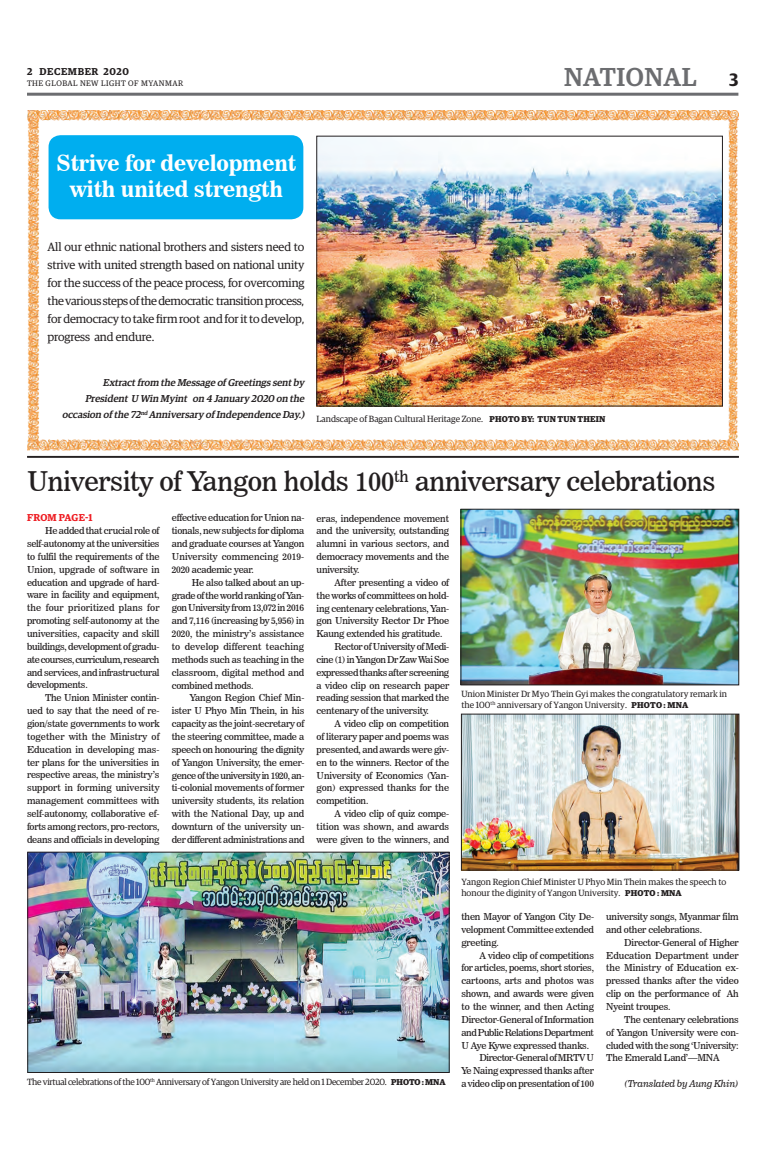
<style>
.page{position:relative;width:773px;height:1152px;background:#fff}
.page>*{position:absolute;margin:0;border:0;box-sizing:border-box;transform-origin:0 0}
.t1{font:27px "News 706 BT Roman C";letter-spacing:-.01em;color:#231f20}
.t2{font:500 26px "Guardian Egyp";letter-spacing:.02em;color:#6c6d70}
.t3{font:22px/26.4px "News 706 BT Bold C";letter-spacing:-.01em;color:#fff;text-align:center}
.t4{font:12px/18px "Guardian Egyp";letter-spacing:-.01em;color:#231f20;text-align:justify}
.t5{font:italic 500 10px/16px "Guardian Egyp";color:#231f20;text-align:right}
.t6{font:600 10px "Guardian Egyp";letter-spacing:.06em;color:#231f20}
.t7{font:600 10px "Guardian Egyp";letter-spacing:.01em;color:#ee1d23}
.t8{font:9.5px/12.9px "News 706 BT Roman C";letter-spacing:-.02em;color:#231f20;text-align:justify}
.t9{font:9.5px "News 706 BT Roman C";letter-spacing:-.04em;color:#231f20}
.t10{font:9.5px "News 706 BT Roman C";color:#231f20}
.t11{font:9.5px "News 706 BT Italic C";letter-spacing:-.01em;color:#231f20}
.t12{font:9px/10.8px "Guardian Egyp";color:#231f20}
.t13{font:9px "Guardian Egyp";letter-spacing:-.025em;color:#231f20}
.t14{font:8px "Guardian Egyp";letter-spacing:.06em;color:#231f20}
.s1{font-weight:600;font-size:18px;color:#231f20}
.s2{font-weight:700;font-size:8.5px}
</style>
<div class="page">
<hr style="left:27px;top:93px;width:711px;height:3px;background:#6c6d70">
<hr style="left:27px;top:456px;width:711px;height:1px;background:#231f20">
<hr style="left:27px;top:457px;width:711px;height:1px;background:#231f20">
<img style="left:27px;top:110px;width:711px;height:341px">
<img style="left:463px;top:716px;width:274px;height:152px">
<div style="left:461px;top:714px;width:278px;height:156px;border:1px solid #231f20"></div>
<img style="left:463px;top:511px;width:273px;height:172px">
<div style="left:461px;top:509px;width:277px;height:176px;border:1px solid #231f20"></div>
<img style="left:30px;top:854px;width:417px;height:217px">
<div style="left:28px;top:852px;width:421px;height:221px;border:1px solid #231f20"></div>
<img style="left:318px;top:138px;width:402px;height:266px">
<p class="t6" style="left:27px;top:64px;width:103px">2 DECEMBER 2020</p>
<p class="t14" style="left:27px;top:78px;width:158px">THE GLOBAL NEW LIGHT OF MYANMAR</p>
<h2 class="t2" style="left:564px;top:59px;width:176px">NATIONAL <span class="s1">3</span></h2>
<h3 class="t3" style="left:57px;top:150px;width:241px">Strive for development with united strength</h3>
<p class="t4" style="left:48px;top:237px;width:258px">All our ethnic national brothers and sisters need to strive with united strength based on national unity for the success of the peace process, for overcoming the various steps of the democratic transition process, for democracy to take firm root and for it to develop, progress and endure.</p>
<p class="t5" style="left:62px;top:374px;width:246px">Extractfrom the Message ofGreetings sentby<br>President U Win Myint on 4 January 2020 on the occasion ofthe 72<sup>nd</sup> Anniversary ofIndependence Day.)</p>
<p class="t12" style="left:316px;top:413px;width:290px">Landscape of Bagan Cultural Heritage Zone. <span class="s2">PHOTO BY: TUN TUN THEIN</span></p>
<h1 class="t1" style="left:27px;top:465px;width:690px">University of Yangon holds 100<sup>th</sup> anniversary celebrations</h1>
<p class="t7" style="left:27px;top:510px;width:67px">FROM PAGE-1</p>
<p class="t8" style="left:27px;top:524px;width:134px;text-indent:18px">He added that crucial role of self-autonomy at the universities to fulfil the requirements of the Union, upgrade of software in education and upgrade of hard&shy;ware in facility and equipment, the four prioritized plans for promoting self-autonomy at the universities, capacity and skill buildings, development of gradu&shy;ate courses, curriculum, research and services, and infrastructural developments.</p>
<p class="t8" style="left:27px;top:691px;width:134px;text-indent:18px">The Union Minister contin&shy;ued to say that the need of re&shy;gion/state governments to work together with the Ministry of Education in developing mas&shy;ter plans for the universities in respective areas, the ministry’s support in forming university management committees with self-autonomy, collaborative ef&shy;forts among rectors, pro-rectors, deans and officials in developing</p>
<p class="t8" style="left:172px;top:512px;width:134px">effective education for Union na&shy;tionals, new subjects for diploma and graduate courses at Yangon University commencing 2019- 2020 academic year.</p>
<p class="t8" style="left:172px;top:576px;width:134px;text-indent:20px">He also talked about an up&shy;grade of the world ranking of Yan&shy;gon University from 13,072 in 2016 and 7,116 (increasing by 5,956) in 2020, the ministry’s assistance to develop different teaching methods such as teaching in the classroom, digital method and combined methods.</p>
<p class="t8" style="left:172px;top:692px;width:134px;text-indent:18px">Yangon Region Chief Min&shy;ister U Phyo Min Thein, in his capacity as the joint-secretary of the steering committee, made a speech on honouring the dignity of Yangon University, the emer&shy;gence of the university in 1920, an&shy;ti-colonial movements of former university students, its relation with the National Day, up and downturn of the university un&shy;der different administrations and</p>
<p class="t8" style="left:316px;top:512px;width:134px">eras, independence movement and the university, outstanding alumni in various sectors, and democracy movements and the university.</p>
<p class="t8" style="left:334px;top:576px;width:116px">After presenting a video of</p>
<p class="t8" style="left:316px;top:589px;width:134px">the works of committees on hold-</p>
<p class="t8" style="left:316px;top:602px;width:134px">ing centenary celebrations, Yan-</p>
<p class="t8" style="left:316px;top:614px;width:134px">gon University Rector Dr Phoe</p>
<p class="t8" style="left:316px;top:627px;width:127px">Kaung extended his gratitude.</p>
<p class="t8" style="left:334px;top:640px;width:116px">Rector of University of Medi-</p>
<p class="t9" style="left:316px;top:654px;width:134px">cine (1) in Yangon Dr Zaw Wai Soe</p>
<p class="t8" style="left:316px;top:666px;width:134px">expressed thanks after screening</p>
<p class="t8" style="left:316px;top:679px;width:134px">a video clip on research paper</p>
<p class="t8" style="left:316px;top:692px;width:134px">reading session that marked the</p>
<p class="t8" style="left:316px;top:704px;width:114px">centenary of the university.</p>
<p class="t8" style="left:334px;top:717px;width:116px">A video clip on competition</p>
<p class="t8" style="left:316px;top:730px;width:134px">of literary paper and poems was</p>
<p class="t8" style="left:316px;top:743px;width:134px">presented, and awards were giv-</p>
<p class="t8" style="left:316px;top:756px;width:134px">en to the winners. Rector of the</p>
<p class="t8" style="left:316px;top:769px;width:134px">University of Economics (Yan-</p>
<p class="t8" style="left:316px;top:782px;width:134px">gon) expressed thanks for the</p>
<p class="t8" style="left:316px;top:794px;width:53px">competition.</p>
<p class="t8" style="left:334px;top:807px;width:116px">A video clip of quiz compe-</p>
<p class="t10" style="left:316px;top:821px;width:134px">tition was shown, and awards</p>
<p class="t8" style="left:316px;top:833px;width:134px">were given to the winners, and</p>
<p class="t12" style="left:461px;top:688px;width:267px">Union Minister Dr Myo Thein Gyi makes the congratulatory remark in the 100<sup>th</sup> anniversary of Yangon University. <span class="s2">PHOTO : MNA</span></p>
<p class="t13" style="left:27px;top:1076px;width:420px">The virtual celebrations of the 100<sup>th</sup> Anniversary of Yangon University are held on 1 December 2020. <span class="s2">PHOTO : MNA</span></p>
<p class="t12" style="left:461px;top:876px;width:266px">Yangon Region Chief Minister U Phyo Min Thein makes the speech to honour the diginity of Yangon University. <span class="s2">PHOTO : MNA</span></p>
<p class="t8" style="left:461px;top:910px;width:134px">then Mayor of Yangon City De&shy;velopment Committee extended greeting.</p>
<p class="t8" style="left:479px;top:949px;width:116px">A video clip of competitions</p>
<p class="t8" style="left:461px;top:961px;width:134px">for articles, poems, short stories,</p>
<p class="t8" style="left:461px;top:974px;width:134px">cartoons, arts and photos was</p>
<p class="t8" style="left:461px;top:987px;width:134px">shown, and awards were given</p>
<p class="t8" style="left:461px;top:1000px;width:134px">to the winner, and then Acting</p>
<p class="t8" style="left:461px;top:1013px;width:134px">Director-General of Information</p>
<p class="t9" style="left:461px;top:1027px;width:134px">and Public Relations Department</p>
<p class="t8" style="left:461px;top:1039px;width:129px">U Aye Kywe expressed thanks.</p>
<p class="t9" style="left:479px;top:1052px;width:116px">Director-General of MRTV U</p>
<p class="t8" style="left:461px;top:1064px;width:134px">Ye Naing expressed thanks after</p>
<p class="t8" style="left:461px;top:1077px;width:134px">a video clip on presentation of 100</p>
<p class="t8" style="left:606px;top:910px;width:134px">university songs, Myanmar film and other celebrations.</p>
<p class="t8" style="left:606px;top:936px;width:134px;text-indent:18px">Director-General of Higher Education Department under the Ministry of Education ex&shy;pressed thanks after the video clip on the performance of Ah Nyeint troupes.</p>
<p class="t8" style="left:606px;top:1013px;width:134px;text-indent:18px">The centenary celebrations of Yangon University were con&shy;cluded with the song ‘University:<br>The Emerald Land’—MNA</p>
<p class="t11" style="left:624px;top:1078px;width:116px">(Translated by Aung Khin)</p>
</div>
